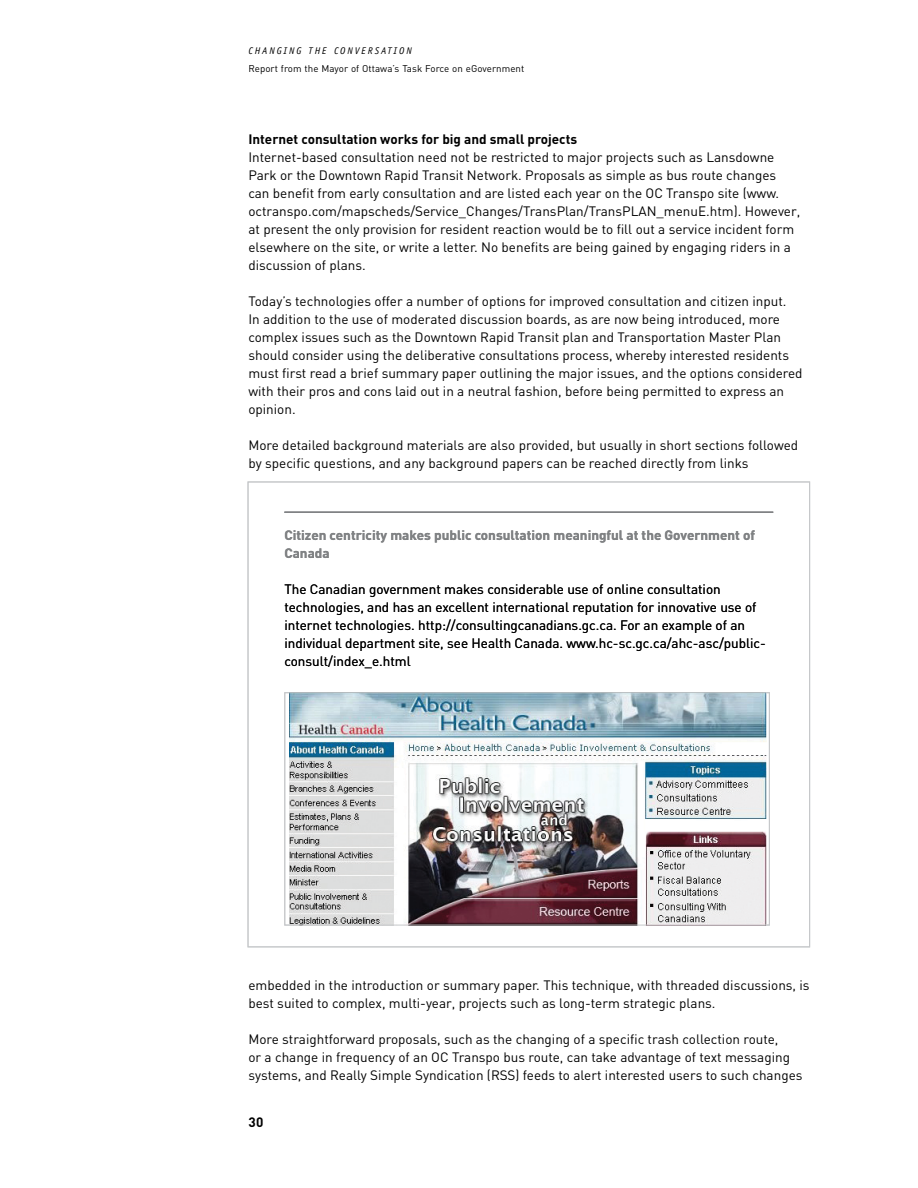
<style>
.page{position:relative;width:918px;height:1188px;background:#fff}
.page>*{position:absolute;margin:0;border:0;box-sizing:border-box;transform-origin:0 0}
.t1{font:13.5px/18px "DIN";color:#000}
.t2{font:700 13.5px/18px "DIN";color:#808284}
.t3{font:700 13.5px "DIN";color:#000}
.t4{font:9.75px "DIN";letter-spacing:.005em;color:#000}
.t5{font:italic 9.75px "Officina Sans";letter-spacing:.2em;color:#000}
</style>
<div class="page">
<img style="left:289px;top:694px;width:477px;height:229px">
<hr style="left:284px;top:512px;width:489px;height:1px;background:#808284">
<div style="left:284px;top:692px;width:486px;height:233px;border:1px solid #c6c8ca"></div>
<p class="t5" style="left:248px;top:45px;width:165px">CHANGING THE CONVERSATION</p>
<p class="t4" style="left:248px;top:62px;width:277px">Report from the Mayor of Ottawa’s Task Force on eGovernment</p>
<p class="t3" style="left:248px;top:130px;width:330px">Internet consultation works for big and small projects</p>
<p class="t1" style="left:248px;top:148px;width:553px">Internet-based consultation need not be restricted to major projects such as Lansdowne Park or the Downtown Rapid Transit Network. Proposals as simple as bus route changes can benefit from early consultation and are listed each year on the OC Transpo site (www. octranspo.com/mapscheds/Service_Changes/TransPlan/TransPLAN_menuE.htm). However, at present the only provision for resident reaction would be to fill out a service incident form elsewhere on the site, or write a letter. No benefits are being gained by engaging riders in a discussion of plans.</p>
<p class="t1" style="left:248px;top:292px;width:556px">Today’s technologies offer a number of options for improved consultation and citizen input.<br>In addition to the use of moderated discussion boards, as are now being introduced, more complex issues such as the Downtown Rapid Transit plan and Transportation Master Plan should consider using the deliberative consultations process, whereby interested residents must first read a brief summary paper outlining the major issues, and the options considered with their pros and cons laid out in a neutral fashion, before being permitted to express an opinion.</p>
<p class="t1" style="left:248px;top:436px;width:551px">More detailed background materials are also provided, but usually in short sections followed by specific questions, and any background papers can be reached directly from links</p>
<p class="t2" style="left:284px;top:526px;width:472px">Citizen centricity makes public consultation meaningful at the Government of<br>Canada</p>
<p class="t1" style="left:284px;top:580px;width:483px">The Canadian government makes considerable use of online consultation technologies, and has an excellent international reputation for innovative use of internet technologies. http://consultingcanadians.gc.ca. For an example of an individual department site, see Health Canada. www.hc-sc.gc.ca/ahc-asc/public&shy;consult/index_e.html</p>
<p class="t1" style="left:248px;top:976px;width:563px">embedded in the introduction or summary paper. This technique, with threaded discussions, is best suited to complex, multi-year, projects such as long-term strategic plans.</p>
<p class="t1" style="left:248px;top:1030px;width:556px">More straightforward proposals, such as the changing of a specific trash collection route,<br>or a change in frequency of an OC Transpo bus route, can take advantage of text messaging systems, and Really Simple Syndication (RSS) feeds to alert interested users to such changes</p>
<p class="t3" style="left:248px;top:1114px;width:16px">30</p>
</div>
